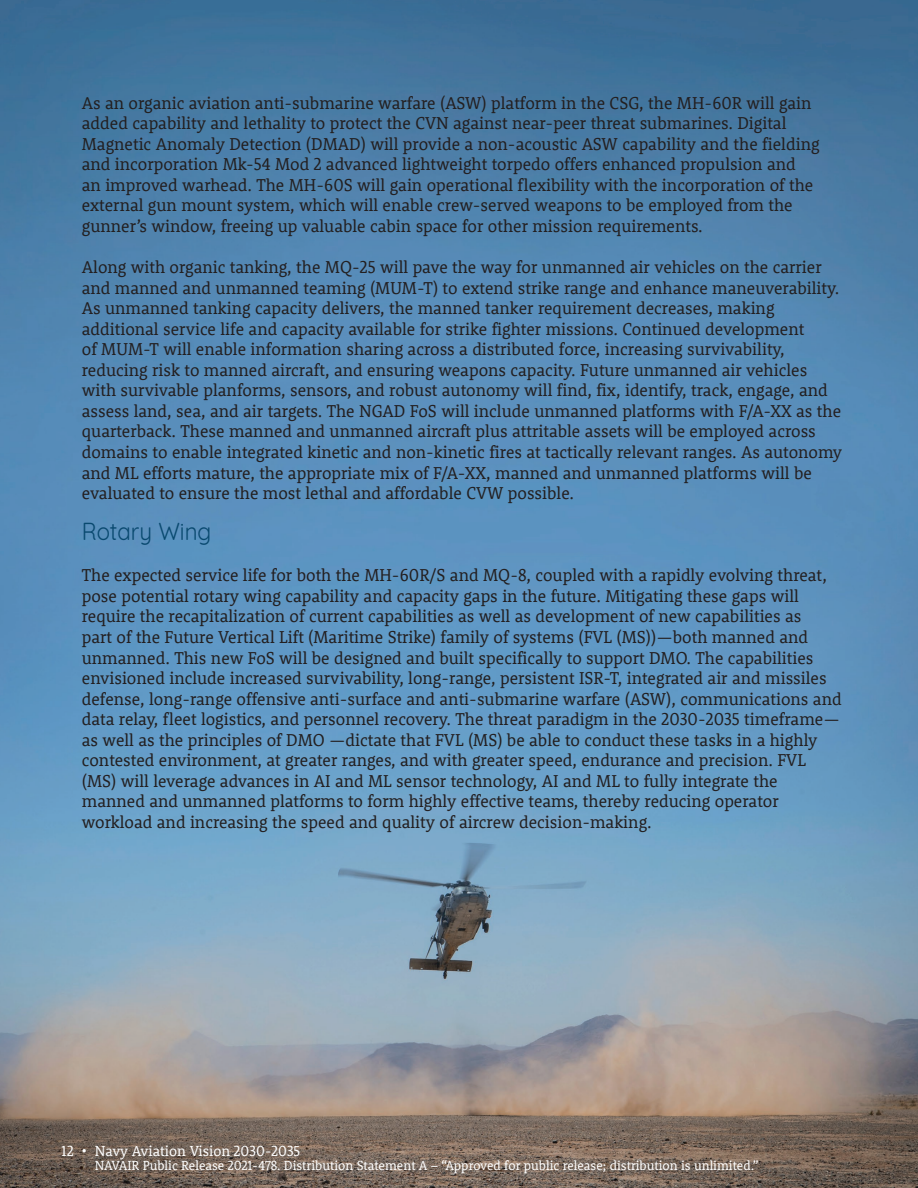
<style>
.page{position:relative;width:918px;height:1188px;background:#fff}
.page>*{position:absolute;margin:0;border:0;box-sizing:border-box;transform-origin:0 0}
.t1{font:24px "Quicksand";color:#09496f;scale:.93 1}
.t2{font:17.7px/20.5px "Rooney";color:#231f20;scale:.93 1}
.t3{font:15px "Rooney";color:#fff;scale:.93 1}
.t4{font:13.5px "Rooney";color:#fff;scale:.93 1}
</style>
<div class="page">
<img style="left:0;top:0;width:918px;height:1188px">
<p class="t2" style="left:82px;top:92px;width:795px">As an organic aviation anti-submarine warfare (ASW) platform in the CSG, the MH-60R will gain added capability and lethality to protect the CVN against near-peer threat submarines. Digital Magnetic Anomaly Detection (DMAD) will provide a non-acoustic ASW capability and the fielding and incorporation Mk-54 Mod 2 advanced lightweight torpedo offers enhanced propulsion and<br>an improved warhead. The MH-60S will gain operational flexibility with the incorporation of the external gun mount system, which will enable crew-served weapons to be employed from the gunner’s window, freeing up valuable cabin space for other mission requirements.</p>
<p class="t2" style="left:82px;top:256px;width:819px">Along with organic tanking, the MQ-25 will pave the way for unmanned air vehicles on the carrier and manned and unmanned teaming (MUM-T) to extend strike range and enhance maneuverability.<br>As unmanned tanking capacity delivers, the manned tanker requirement decreases, making additional service life and capacity available for strike fighter missions. Continued development<br>of MUM-T will enable information sharing across a distributed force, increasing survivability, reducing risk to manned aircraft, and ensuring weapons capacity. Future unmanned air vehicles with survivable planforms, sensors, and robust autonomy will find, fix, identify, track, engage, and assess land, sea, and air targets. The NGAD FoS will include unmanned platforms with F/A-XX as the quarterback. These manned and unmanned aircraft plus attritable assets will be employed across domains to enable integrated kinetic and non-kinetic fires at tactically relevant ranges. As autonomy and ML efforts mature, the appropriate mix of F/A-XX, manned and unmanned platforms will be evaluated to ensure the most lethal and affordable CVW possible.</p>
<h1 class="t1" style="left:82px;top:513px;width:141px">Rotary Wing</h1>
<p class="t2" style="left:82px;top:564px;width:819px">The expected service life for both the MH-60R/S and MQ-8, coupled with a rapidly evolving threat, pose potential rotary wing capability and capacity gaps in the future. Mitigating these gaps will require the recapitalization of current capabilities as well as development of new capabilities as<br>part of the Future Vertical Lift (Maritime Strike) family of systems (FVL (MS))—both manned and unmanned. This new FoS will be designed and built specifically to support DMO. The capabilities envisioned include increased survivability, long-range, persistent ISR-T, integrated air and missiles defense, long-range offensive anti-surface and anti-submarine warfare (ASW), communications and data relay, fleet logistics, and personnel recovery. The threat paradigm in the 2030-2035 timeframe— as well as the principles of DMO —dictate that FVL (MS) be able to conduct these tasks in a highly contested environment, at greater ranges, and with greater speed, endurance and precision. FVL (MS) will leverage advances in AI and ML sensor technology, AI and ML to fully integrate the manned and unmanned platforms to form highly effective teams, thereby reducing operator workload and increasing the speed and quality of aircrew decision-making.</p>
<p class="t3" style="left:62px;top:1141px;width:258px">12 • Navy Aviation Vision 2030-2035</p>
<p class="t4" style="left:95px;top:1156px;width:715px">NAVAIR Public Release 2021-478. Distribution Statement A – “Approved for public release; distribution is unlimited.”</p>
</div>
